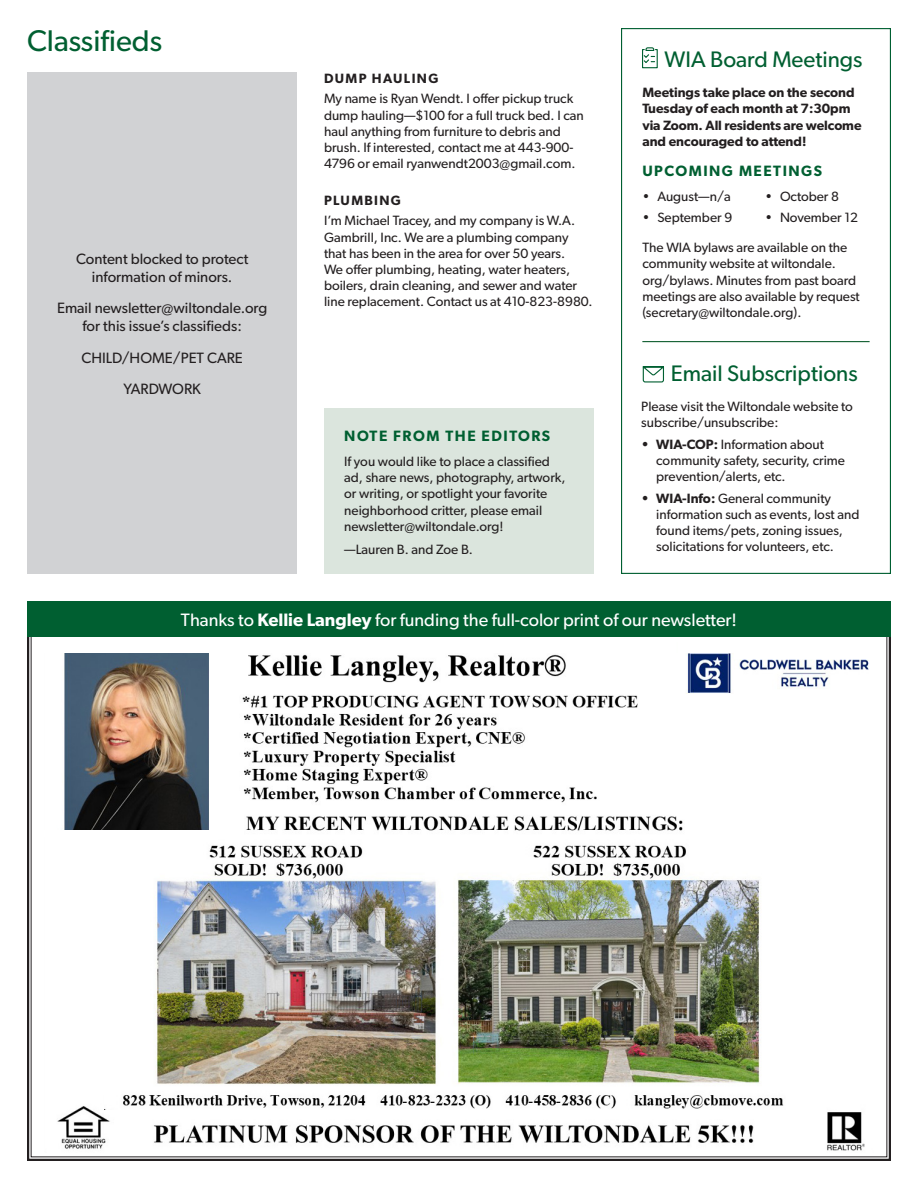
<style>
.page{position:relative;width:918px;height:1188px;background:#fff}
.page>*{position:absolute;margin:0;border:0;box-sizing:border-box;transform-origin:0 0}
.H1_-_Large{font:30px "Gibson";color:#005f31}
.H1_-_Small{font:22.5px "Gibson";color:#005f31}
.t1{font:18px "Gibson";color:#fff}
.t2{font:15px/18px "Gibson";color:#231f20;text-align:center}
.t3{font:600 15px "Gibson";letter-spacing:.1em;color:#005f31}
.t4{font:13.5px/16.2px "Gibson";color:#231f20}
.t5{font:600 13.5px/16.2px "Gibson";color:#231f20}
.t6{font:600 13.5px "Gibson";letter-spacing:.1em;color:#231f20}
.s1{font-weight:600}
</style>
<div class="page">
<svg style="left:27px;top:636px;width:864px;height:525px"></svg>
<img style="left:45px;top:837px;width:828px;height:316px">
<div style="left:673px;top:617px;width:200px;height:64px;background:#fff"></div>
<svg style="left:642px;top:366px;width:22px;height:17px"></svg>
<div style="left:621px;top:28px;width:270px;height:546px;border:1px solid #005f31"></div>
<div style="left:324px;top:409px;width:270px;height:165px;background:#dbe5dd"></div>
<img style="left:233px;top:643px;width:440px;height:45px">
<img style="left:652px;top:653px;width:217px;height:41px">
<img style="left:240px;top:691px;width:445px;height:146px">
<div style="left:27px;top:601px;width:864px;height:35px;background:#005f31"></div>
<img style="left:45px;top:654px;width:165px;height:175px">
<img style="left:105px;top:837px;width:708px;height:272px">
<svg style="left:642px;top:47px;width:16px;height:22px"></svg>
<hr style="left:642px;top:341px;width:228px;height:1px;background:#115f31">
<div style="left:27px;top:72px;width:270px;height:502px;background:#d1d2d4"></div>
<p class="H1_-_Large" style="left:27px;top:23px;width:137px">Classifieds</p>
<p class="t2" style="left:76px;top:249px;width:174px">Content blocked to protect information of minors.</p>
<p class="t2" style="left:57px;top:299px;width:212px">Email newsletter@wiltondale.org for this issue’s classifieds:</p>
<p class="t2" style="left:81px;top:348px;width:163px">CHILD/HOME/PET CARE</p>
<p class="t2" style="left:124px;top:380px;width:79px">YARDWORK</p>
<p class="t6" style="left:324px;top:70px;width:116px">DUMP HAULING</p>
<p class="t4" style="left:324px;top:91px;width:261px">My name is Ryan Wendt. I offer pickup truck dump hauling—$100 for a full truck bed. I can haul anything from furniture to debris and brush. If interested, contact me at 443-900- 4796 or email ryanwendt2003@gmail.com.</p>
<p class="t6" style="left:324px;top:192px;width:79px">PLUMBING</p>
<p class="t4" style="left:324px;top:212px;width:270px">I’m Michael Tracey, and my company is W.A.<br>Gambrill, Inc. We are a plumbing company that has been in the area for over 50 years.<br>We offer plumbing, heating, water heaters, boilers, drain cleaning, and sewer and water line replacement. Contact us at 410-823-8980.</p>
<h2 class="t3" style="left:344px;top:427px;width:207px">NOTE FROM THE EDITORS</h2>
<p class="t4" style="left:344px;top:453px;width:223px">If you would like to place a classified ad, share news, photography, artwork, or writing, or spotlight your favorite neighborhood critter, please email newsletter@wiltondale.org!</p>
<p class="t4" style="left:344px;top:541px;width:130px">—Lauren B. and Zoe B.</p>
<p class="H1_-_Small" style="left:665px;top:46px;width:199px">WIA Board Meetings</p>
<p class="t5" style="left:642px;top:84px;width:221px">Meetings take place on the second<br>Tuesday of each month at 7:30pm via Zoom. All residents are welcome and encouraged to attend!</p>
<h2 class="t3" style="left:642px;top:162px;width:181px">UPCOMING MEETINGS</h2>
<p class="t4" style="left:642px;top:188px;width:90px">• August—n/a</p>
<p class="t4" style="left:642px;top:209px;width:91px">• September 9</p>
<p class="t4" style="left:765px;top:188px;width:76px">• October 8</p>
<p class="t4" style="left:765px;top:209px;width:95px">• November 12</p>
<p class="t4" style="left:642px;top:239px;width:219px">The WIA bylaws are available on the community website at wiltondale. org/bylaws. Minutes from past board meetings are also available by request (secretary@wiltondale.org).</p>
<p class="H1_-_Small" style="left:671px;top:360px;width:188px">Email Subscriptions</p>
<p class="t4" style="left:641px;top:398px;width:213px">Please visit the Wiltondale website to subscribe/unsubscribe:</p>
<p class="t4" style="left:656px;top:436px;width:190px;text-indent:-15px"><span class="s1">• WIA-COP:</span> Information about community safety, security, crime prevention/alerts, etc.</p>
<p class="t4" style="left:656px;top:490px;width:205px;text-indent:-15px"><span class="s1">• WIA-Info:</span> General community information such as events, lost and found items/pets, zoning issues, solicitations for volunteers, etc.</p>
<h2 class="t1" style="left:181px;top:609px;width:558px">Thanks to <span class="s1">Kellie Langley</span> for funding the full-color print of our newsletter!</h2>
</div>
